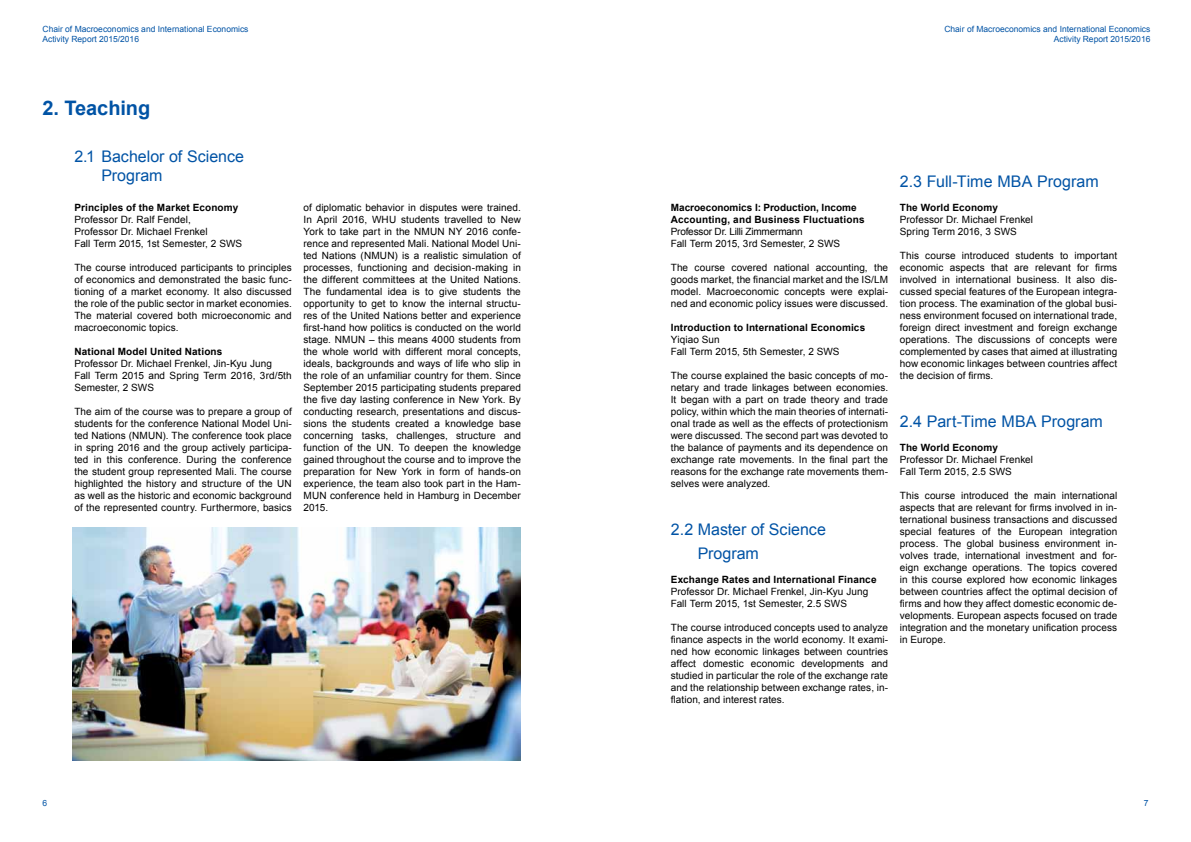
<style>
.page{position:relative;width:1191px;height:842px;background:#fff}
.page>*{position:absolute;margin:0;border:0;box-sizing:border-box;transform-origin:0 0}
.t1{font:700 20px "Arial";letter-spacing:-.005em;color:#0053a5}
.t2{font:16px/19.2px "Arial";color:#0053a5}
.t3{font:10px/12px "Arial";letter-spacing:.01em;color:#000;text-align:justify}
.t4{font:700 10px/12px "Arial";letter-spacing:.015em;color:#000}
.t5{font:10px/12px "Arial";letter-spacing:-.015em;color:#000}
.t6{font:8.5px/10px "Arial";color:#0053a5;text-align:right}
</style>
<div class="page">
<img style="left:72px;top:527px;width:448px;height:234px">
<p class="t6" style="left:43px;top:24px;width:207px;text-align:left">Chair of Macroeconomics and International Economics<br>Activity Report 2015/2016</p>
<p class="t6" style="left:944px;top:24px;width:207px">Chair of Macroeconomics and International Economics<br>Activity Report 2015/2016</p>
<h1 class="t1" style="left:43px;top:94px;width:109px">2. Teaching</h1>
<h2 class="t2" style="left:101px;top:147px;width:144px;text-indent:-27px">2.1 Bachelor of Science<br>Program</h2>
<p class="t4" style="left:74px;top:201px;width:165px">Principles of the Market Economy</p>
<p class="t3" style="left:74px;top:213px;width:169px;text-align:left">Professor Dr. Ralf Fendel,<br>Professor Dr. Michael Frenkel<br>Fall Term 2015, 1st Semester, 2 SWS</p>
<p class="t3" style="left:74px;top:261px;width:219px">The course introduced participants to principles of economics and demonstrated the basic func&shy;tioning of a market economy. It also discussed the role of the public sector in market economies.<br>The material covered both microeconomic and macroeconomic topics.</p>
<p class="t4" style="left:74px;top:345px;width:149px">National Model United Nations</p>
<p class="t3" style="left:74px;top:357px;width:219px;text-align:left">Professor Dr. Michael Frenkel, Jin-Kyu Jung<br>Fall Term 2015 and Spring Term 2016, 3rd/5th<br>Semester, 2 SWS</p>
<p class="t3" style="left:74px;top:405px;width:219px">The aim of the course was to prepare a group of students for the conference National Model Uni&shy;ted Nations (NMUN). The conference took place in spring 2016 and the group actively participa&shy;ted in this conference. During the conference the student group represented Mali. The course highlighted the history and structure of the UN as well as the historic and economic background of the represented country. Furthermore, basics</p>
<p class="t3" style="left:303px;top:201px;width:219px">of diplomatic behavior in disputes were trained.<br>In April 2016, WHU students travelled to New York to take part in the NMUN NY 2016 confe&shy;rence and represented Mali. National Model Uni&shy;ted Nations (NMUN) is a realistic simulation of processes, functioning and decision-making in the different committees at the United Nations.<br>The fundamental idea is to give students the opportunity to get to know the internal structu&shy;res of the United Nations better and experience first-hand how politics is conducted on the world stage. NMUN – this means 4000 students from the whole world with different moral concepts, ideals, backgrounds and ways of life who slip in the role of an unfamiliar country for them. Since September 2015 participating students prepared the five day lasting conference in New York. By conducting research, presentations and discus&shy;sions the students created a knowledge base concerning tasks, challenges, structure and function of the UN. To deepen the knowledge gained throughout the course and to improve the preparation for New York in form of hands-on experience, the team also took part in the Ham-MUN conference held in Hamburg in December 2015.</p>
<p class="t4" style="left:671px;top:201px;width:195px">Macroeconomics I: Production, Income<br>Accounting, and Business Fluctuations</p>
<p class="t5" style="left:671px;top:225px;width:171px">Professor Dr. Lilli Zimmermann<br>Fall Term 2015, 3rd Semester, 2 SWS</p>
<p class="t3" style="left:671px;top:261px;width:219px">The course covered national accounting, the goods market, the financial market and the IS/LM model. Macroeconomic concepts were explai&shy;ned and economic policy issues were discussed.</p>
<p class="t4" style="left:671px;top:321px;width:196px">Introduction to International Economics</p>
<p class="t3" style="left:671px;top:333px;width:170px">Yiqiao Sun<br>Fall Term 2015, 5th Semester, 2 SWS</p>
<p class="t3" style="left:671px;top:369px;width:219px">The course explained the basic concepts of mo&shy;netary and trade linkages between economies.<br>It began with a part on trade theory and trade policy, within which the main theories of internati&shy;onal trade as well as the effects of protectionism were discussed. The second part was devoted to the balance of payments and its dependence on exchange rate movements. In the final part the reasons for the exchange rate movements them&shy;selves were analyzed.</p>
<h2 class="t2" style="left:698px;top:517px;width:130px;line-height:24px;text-indent:-27px">2.2 Master of Science<br>Program</h2>
<p class="t4" style="left:671px;top:573px;width:207px">Exchange Rates and International Finance</p>
<p class="t3" style="left:671px;top:585px;width:199px">Professor Dr. Michael Frenkel, Jin-Kyu Jung<br>Fall Term 2015, 1st Semester, 2.5 SWS</p>
<p class="t3" style="left:671px;top:621px;width:219px">The course introduced concepts used to analyze finance aspects in the world economy. It exami&shy;ned how economic linkages between countries affect domestic economic developments and studied in particular the role of the exchange rate and the relationship between exchange rates, in&shy;flation, and interest rates.</p>
<h2 class="t2" style="left:900px;top:171px;width:200px">2.3 Full-Time MBA Program</h2>
<p class="t4" style="left:900px;top:201px;width:100px">The World Economy</p>
<p class="t3" style="left:900px;top:213px;width:135px">Professor Dr. Michael Frenkel<br>Spring Term 2016, 3 SWS</p>
<p class="t3" style="left:900px;top:249px;width:219px">This course introduced students to important economic aspects that are relevant for firms involved in international business. It also dis&shy;cussed special features of the European integra&shy;tion process. The examination of the global busi&shy;ness environment focused on international trade, foreign direct investment and foreign exchange operations. The discussions of concepts were complemented by cases that aimed at illustrating how economic linkages between countries affect the decision of firms.</p>
<h2 class="t2" style="left:900px;top:411px;width:205px">2.4 Part-Time MBA Program</h2>
<p class="t4" style="left:900px;top:441px;width:100px">The World Economy</p>
<p class="t3" style="left:900px;top:453px;width:135px">Professor Dr. Michael Frenkel<br>Fall Term 2015, 2.5 SWS</p>
<p class="t3" style="left:900px;top:489px;width:219px">This course introduced the main international aspects that are relevant for firms involved in in&shy;ternational business transactions and discussed special features of the European integration process. The global business environment in&shy;volves trade, international investment and for&shy;eign exchange operations. The topics covered in this course explored how economic linkages between countries affect the optimal decision of firms and how they affect domestic economic de&shy;velopments. European aspects focused on trade integration and the monetary unification process in Europe.</p>
<p class="t6" style="left:43px;top:798px;width:6px">6</p>
<p class="t6" style="left:1143px;top:798px;width:6px">7</p>
</div>
